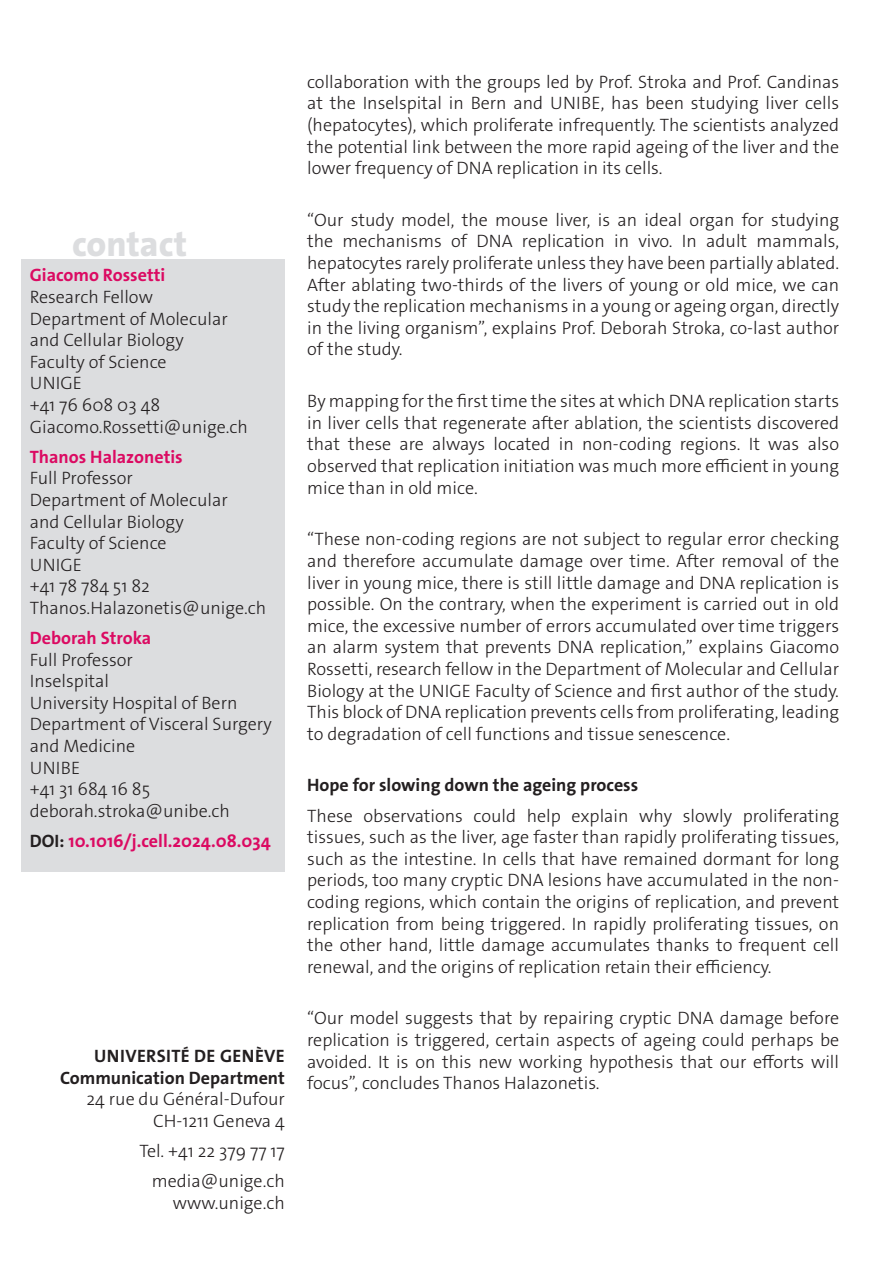
<style>
.page{position:relative;width:893px;height:1263px;background:#fff}
.page>*{position:absolute;margin:0;border:0;box-sizing:border-box;transform-origin:0 0}
._4__texte_courant{font:800 35.7px "The Sans Os F";color:#dcdddf}
._4__texte_courant-2{font:300 18px/21.6px "The Sans Os F";color:#231f20;text-align:justify}
.texte_courant{font:300 18px/21.6px "The Sans Os F";color:#231f20;text-align:right}
._4__texte_courant-3{font:700 18px "The Sans Os F";color:#231f20}
._4__texte_courant-4{font:700 18px "The Sans Os F";color:#db0a62}
.texte_courant-2{font:700 18px "The Sans Os F";letter-spacing:.02em;color:#231f20}
.s1{font-weight:700;color:#db0a62}
.s2{color:#231f20}
.s3{font-weight:700}
</style>
<div class="page">
<div style="left:21px;top:260px;width:264px;height:612px;background:#dcdddf"></div>
<p class="_4__texte_courant" style="left:72px;top:221px;width:116px">contact</p>
<p class="_4__texte_courant-2" style="left:30px;top:265px;width:220px;text-align:left"><span class="s1">Giacomo Rossetti<br></span>Research Fellow<br>Department of Molecular and Cellular Biology<br>Faculty of Science<br>UNIGE<br>+41 76 608 03 48<br>Giacomo.Rossetti@unige.ch</p>
<p class="_4__texte_courant-2" style="left:30px;top:446px;width:238px;text-align:left"><span class="s1">Thanos Halazonetis<br></span>Full Professor<br>Department of Molecular<br>and Cellular Biology<br>Faculty of Science<br>UNIGE<br>+41 78 784 51 82<br>Thanos.Halazonetis@unige.ch</p>
<p class="_4__texte_courant-2" style="left:30px;top:627px;width:243px;text-align:left"><span class="s1">Deborah Stroka<br></span>Full Professor<br>Inselspital<br>University Hospital of Bern<br>Department of Visceral Surgery and Medicine<br>UNIBE<br>+41 31 684 16 85 deborah.stroka@unibe.ch</p>
<p class="_4__texte_courant-4" style="left:30px;top:829px;width:242px"><span class="s2">DOI:</span> 10.1016/j.cell.2024.08.034</p>
<p class="texte_courant-2" style="left:94px;top:1044px;width:192px">UNIVERSITÉ DE GENÈVE</p>
<p class="texte_courant" style="left:60px;top:1067px;width:226px"><span class="s3">Communication Department<br></span>24 rue du Général-Dufour<br>CH-1211 Geneva 4</p>
<p class="texte_courant" style="left:139px;top:1140px;width:147px">Tel. +41 22 379 77 17</p>
<p class="texte_courant" style="left:152px;top:1170px;width:135px">media@unige.ch www.unige.ch</p>
<p class="_4__texte_courant-2" style="left:307px;top:71px;width:533px">collaboration with the groups led by Prof. Stroka and Prof. Candinas at the Inselspital in Bern and UNIBE, has been studying liver cells (hepatocytes), which proliferate infrequently. The scientists analyzed the potential link between the more rapid ageing of the liver and the lower frequency of DNA replication in its cells.</p>
<p class="_4__texte_courant-2" style="left:307px;top:209px;width:533px">“Our study model, the mouse liver, is an ideal organ for studying the mechanisms of DNA replication in vivo. In adult mammals, hepatocytes rarely proliferate unless they have been partially ablated.<br>After ablating two-thirds of the livers of young or old mice, we can study the replication mechanisms in a young or ageing organ, directly in the living organism”, explains Prof. Deborah Stroka, co-last author of the study.</p>
<p class="_4__texte_courant-2" style="left:307px;top:390px;width:533px">By mapping for the first time the sites at which DNA replication starts in liver cells that regenerate after ablation, the scientists discovered that these are always located in non-coding regions. It was also observed that replication initiation was much more efficient in young mice than in old mice.</p>
<p class="_4__texte_courant-2" style="left:307px;top:529px;width:533px">“These non-coding regions are not subject to regular error checking and therefore accumulate damage over time. After removal of the liver in young mice, there is still little damage and DNA replication is possible. On the contrary, when the experiment is carried out in old mice, the excessive number of errors accumulated over time triggers an alarm system that prevents DNA replication,” explains Giacomo Rossetti, research fellow in the Department of Molecular and Cellular Biology at the UNIGE Faculty of Science and first author of the study.<br>This block of DNA replication prevents cells from proliferating, leading to degradation of cell functions and tissue senescence.</p>
<p class="_4__texte_courant-3" style="left:307px;top:774px;width:333px">Hope for slowing down the ageing process</p>
<p class="_4__texte_courant-2" style="left:307px;top:805px;width:533px">These observations could help explain why slowly proliferating tissues, such as the liver, age faster than rapidly proliferating tissues, such as the intestine. In cells that have remained dormant for long periods, too many cryptic DNA lesions have accumulated in the non&shy;coding regions, which contain the origins of replication, and prevent replication from being triggered. In rapidly proliferating tissues, on the other hand, little damage accumulates thanks to frequent cell renewal, and the origins of replication retain their efficiency.</p>
<p class="_4__texte_courant-2" style="left:307px;top:1008px;width:533px">“Our model suggests that by repairing cryptic DNA damage before replication is triggered, certain aspects of ageing could perhaps be avoided. It is on this new working hypothesis that our efforts will focus”, concludes Thanos Halazonetis.</p>
</div>
